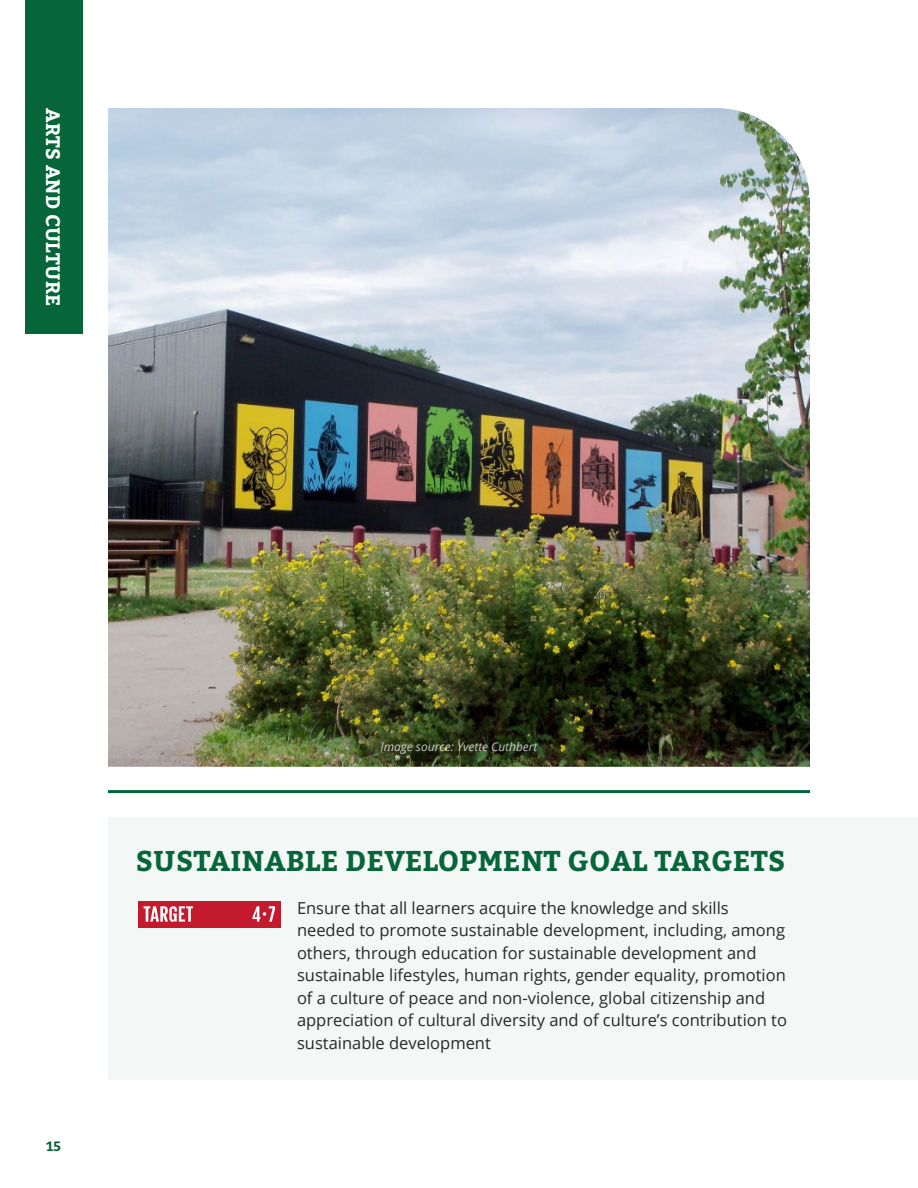
<style>
.page{position:relative;width:918px;height:1188px;background:#fff}
.page>*{position:absolute;margin:0;border:0;box-sizing:border-box;transform-origin:0 0}
.Heading_1_-_Green{font:700 28.5px "Bitter";letter-spacing:.01em;color:#066539}
.t1{font:700 19.5px "Bitter";letter-spacing:.01em;color:#fff}
.Body{font:16.5px/22.5px "Open Sans";color:#292829}
.t2{font:700 13.5px "Bitter";color:#066539}
.t3{font:italic 12px "Open Sans";color:#fff}
</style>
<div class="page">
<div style="left:108px;top:817px;width:810px;height:263px;background:#f3f7f5"></div>
<img style="left:108px;top:108px;width:702px;height:659px">
<hr style="left:108px;top:790px;width:702px;height:3px;background:#066539">
<div style="left:138px;top:901px;width:142px;height:26px;background:#c41a2e"></div>
<svg style="left:144px;top:906px;width:49px;height:16px"></svg>
<svg style="left:252px;top:906px;width:23px;height:16px"></svg>
<div style="left:25px;top:0;width:57px;height:334px;background:#066539"></div>
<p class="t1" style="left:66px;top:108px;width:199px;rotate:90deg">ARTS AND CULTURE</p>
<p class="t2" style="left:46px;top:1138px;width:16px">15</p>
<p class="t3" style="left:380px;top:739px;width:159px">Image source: Yvette Cuthbert</p>
<p class="Heading_1_-_Green" style="left:136px;top:842px;width:651px">SUSTAINABLE DEVELOPMENT GOAL TARGETS</p>
<p class="Body" style="left:297px;top:896px;width:492px">Ensure that all learners acquire the knowledge and skills needed to promote sustainable development, including, among others, through education for sustainable development and sustainable lifestyles, human rights, gender equality, promotion of a culture of peace and non-violence, global citizenship and appreciation of cultural diversity and of culture’s contribution to sustainable development</p>
</div>
